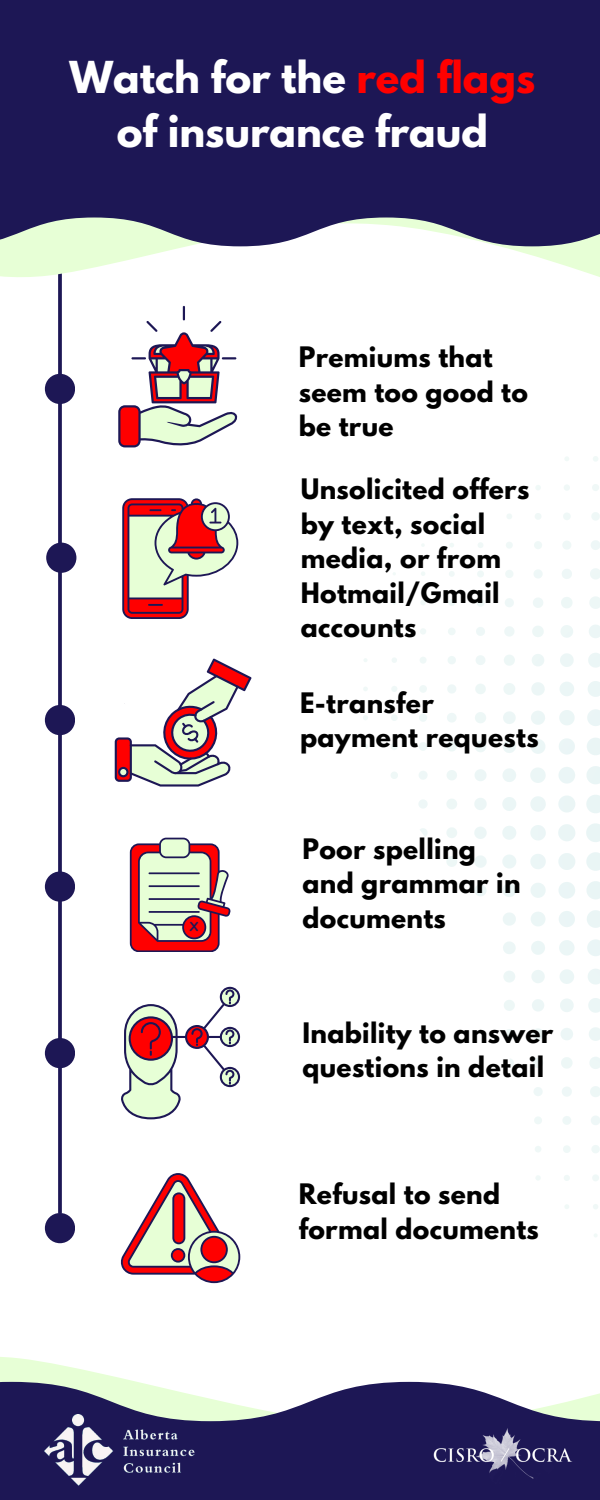
<style>
.page{position:relative;width:600px;height:1500px;background:#fff}
.page>*{position:absolute;margin:0;border:0;box-sizing:border-box;transform-origin:0 0}
.t1{font:700 39px/54px "League Spartan";color:#fff;text-align:center}
.t2{font:700 25px/34.5px "League Spartan";letter-spacing:.015em;color:#000}
.t3{font:700 12px "Comic Sans MS";color:#1d1755}
.s1{color:#f00}
</style>
<div class="page">
<svg style="left:0;top:1357px;width:418px;height:25px"></svg>
<svg style="left:0;top:1382px;width:600px;height:118px;background:#4b4975"></svg>
<img style="left:45px;top:1415px;width:151px;height:71px">
<svg style="left:363px;top:456px;width:237px;height:781px"></svg>
<svg style="left:58px;top:281px;width:4px;height:932px;background:#2a245f"></svg>
<div style="left:45px;top:1213px;width:30px;height:30px;background:#1d1755;border-radius:50%"></div>
<div style="left:45px;top:1038px;width:30px;height:30px;background:#1d1755;border-radius:50%"></div>
<div style="left:45px;top:705px;width:30px;height:30px;background:#1d1755;border-radius:50%"></div>
<div style="left:46px;top:543px;width:30px;height:30px;background:#1d1755;border-radius:50%"></div>
<div style="left:45px;top:374px;width:30px;height:30px;background:#1d1755;border-radius:50%"></div>
<div style="left:45px;top:871px;width:30px;height:31px;background:#1d1755;border-radius:50%"></div>
<svg style="left:0;top:246px;width:600px;height:35px"></svg>
<svg style="left:0;top:141px;width:600px;height:105px;background:#383568"></svg>
<div style="left:0;top:0;width:600px;height:141px;background:#1d1755"></div>
<svg style="left:118px;top:306px;width:120px;height:141px"></svg>
<svg style="left:122px;top:498px;width:116px;height:121px"></svg>
<svg style="left:114px;top:658px;width:137px;height:129px"></svg>
<svg style="left:130px;top:838px;width:100px;height:114px;background:#cb988f"></svg>
<svg style="left:121px;top:987px;width:119px;height:132px"></svg>
<svg style="left:120px;top:1173px;width:120px;height:110px"></svg>
<img style="left:424px;top:1423px;width:155px;height:61px">
<p class="t1" style="left:69px;top:55px;width:467px">Watch for the <span class="s1">red flags </span>of insurance fraud</p>
<p class="t2" style="left:299px;top:343px;width:231px">Premiums that seem too good to be true</p>
<h1 class="t2" style="left:301px;top:475px;width:230px">Unsolicited offers by text, social media, or from<br>Hotmail/Gmail accounts</h1>
<p class="t3" style="left:190px;top:918px;width:10px">X</p>
<p class="t2" style="left:300px;top:689px;width:240px">E-transfer payment requests</p>
<p class="t2" style="left:302px;top:835px;width:175px">Poor spelling</p>
<p class="t2" style="left:302px;top:869px;width:220px">and grammar in documents</p>
<p class="t2" style="left:302px;top:1018px;width:252px">Inability to answer questions in detail</p>
<p class="t2" style="left:299px;top:1180px;width:242px">Refusal to send formal documents</p>
</div>
